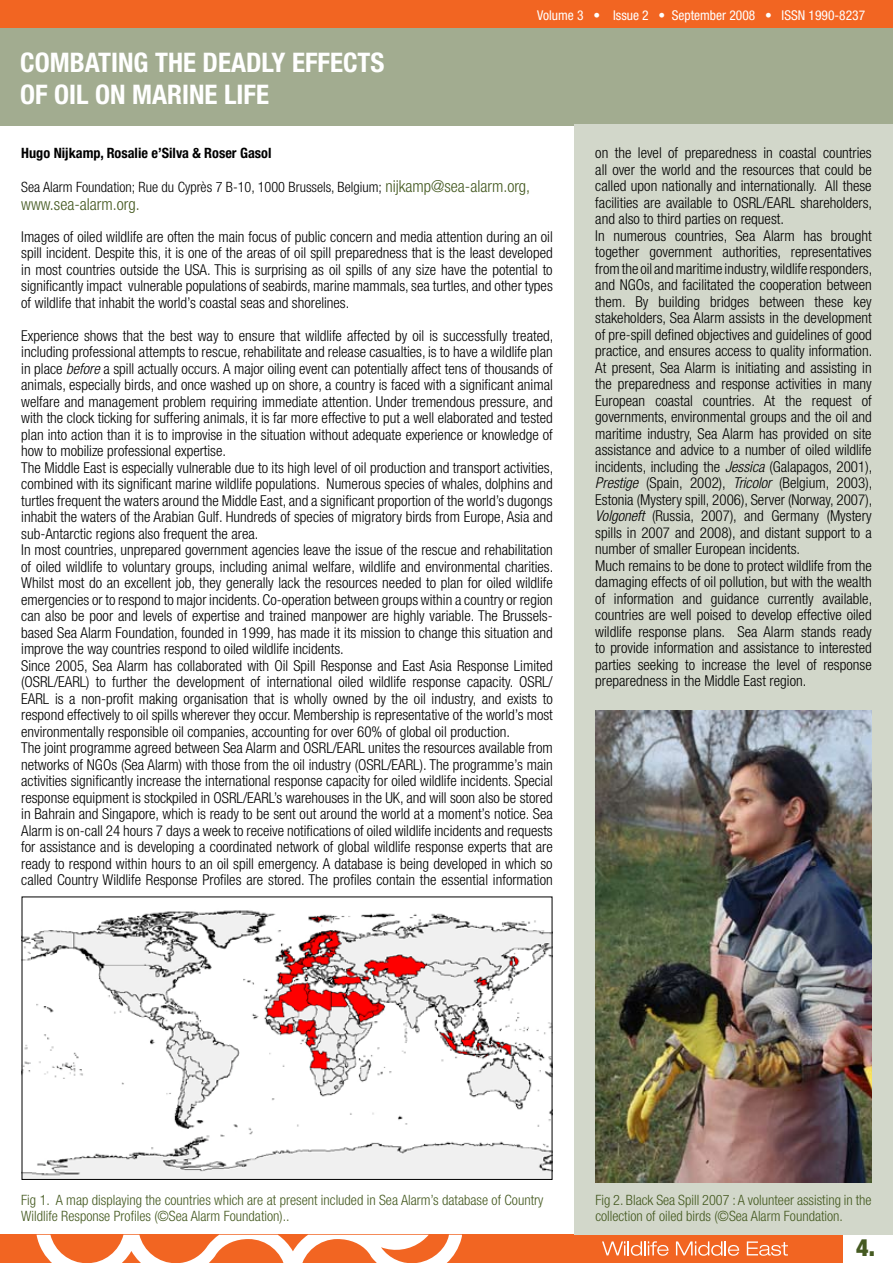
<style>
.page{position:relative;width:893px;height:1263px;background:#fff}
.page>*{position:absolute;margin:0;border:0;box-sizing:border-box;transform-origin:0 0}
.t1{font:700 condensed 27px/32.4px "Helvetica Neue";color:#fff}
.t2{font:900 condensed 24px "Helvetica Neue";color:#455a21}
.t3{font:300 condensed 16.5px "Helvetica Neue";color:#455a21}
.t4{font:300 condensed 15px/16.5px "Helvetica Neue";color:#000}
.t5{font:300 condensed 14.25px/15.8px "Helvetica Neue";color:#455a21}
.t6{font:300 condensed 14.25px "Helvetica Neue";color:#000}
.t7{font:700 condensed 14.25px "Helvetica Neue";color:#000}
.t8{font:condensed 13.5px "Helvetica Neue";color:#fff}
.s1{font-size:16.5px;color:#455a21}
.s2{font-style:italic}
</style>
<div class="page">
<div style="left:0;top:20px;width:893px;height:106px;background:#a2ac90"></div>
<div style="left:0;top:0;width:893px;height:28px;background:#f26522"></div>
<div style="left:0;top:1235px;width:842px;height:28px;background:#f26522"></div>
<svg style="left:37px;top:1235px;width:425px;height:28px"></svg>
<svg style="left:602px;top:1241px;width:66px;height:15px"></svg>
<svg style="left:676px;top:1241px;width:63px;height:15px"></svg>
<svg style="left:747px;top:1241px;width:41px;height:15px"></svg>
<div style="left:574px;top:125px;width:319px;height:1110px;background:#d2d7ca"></div>
<img style="left:595px;top:710px;width:277px;height:472px">
<img style="left:21px;top:896px;width:532px;height:284px">
<div style="left:22px;top:896px;width:530px;height:284px;border:1px solid #000"></div>
<h1 class="t1" style="left:20px;top:46px;width:366px">COMBATING THE DEADLY EFFECTS<br>OF OIL ON MARINE LIFE</h1>
<p class="t8" style="left:537px;top:7px;width:329px">Volume 3 • Issue 2 • September 2008 • ISSN 1990-8237</p>
<p class="t7" style="left:21px;top:144px;width:252px">Hugo Nijkamp, Rosalie e’Silva &amp; Roser Gasol</p>
<p class="t6" style="left:21px;top:178px;width:510px">Sea Alarm Foundation; Rue du Cyprès 7 B-10, 1000 Brussels, Belgium; <span class="s1">nijkamp@sea-alarm.org,</span></p>
<p class="t3" style="left:21px;top:194px;width:120px">www.sea-alarm.org.</p>
<p class="t4" style="left:21px;top:228px;width:533px;text-align:justify">Images of oiled wildlife are often the main focus of public concern and media attention during an oil spill incident. Despite this, it is one of the areas of oil spill preparedness that is the least developed in most countries outside the USA. This is surprising as oil spills of any size have the potential to significantly impact vulnerable populations of seabirds, marine mammals, sea turtles, and other types of wildlife that inhabit the world’s coastal seas and shorelines.</p>
<p class="t4" style="left:21px;top:327px;width:534px">Experience shows that the best way to ensure that wildlife affected by oil is successfully treated, including professional attempts to rescue, rehabilitate and release casualties, is to have a wildlife plan in place <span class="s2">before</span> a spill actually occurs. A major oiling event can potentially affect tens of thousands of animals, especially birds, and once washed up on shore, a country is faced with a significant animal welfare and management problem requiring immediate attention. Under tremendous pressure, and with the clock ticking for suffering animals, it is far more effective to put a well elaborated and tested plan into action than it is to improvise in the situation without adequate experience or knowledge of how to mobilize professional expertise.<br>The Middle East is especially vulnerable due to its high level of oil production and transport activities, combined with its significant marine wildlife populations. Numerous species of whales, dolphins and turtles frequent the waters around the Middle East, and a significant proportion of the world’s dugongs inhabit the waters of the Arabian Gulf. Hundreds of species of migratory birds from Europe, Asia and sub-Antarctic regions also frequent the area.<br>In most countries, unprepared government agencies leave the issue of the rescue and rehabilitation of oiled wildlife to voluntary groups, including animal welfare, wildlife and environmental charities.<br>Whilst most do an excellent job, they generally lack the resources needed to plan for oiled wildlife emergencies or to respond to major incidents. Co-operation between groups within a country or region can also be poor and levels of expertise and trained manpower are highly variable. The Brussels&shy;based Sea Alarm Foundation, founded in 1999, has made it its mission to change this situation and improve the way countries respond to oiled wildlife incidents.<br>Since 2005, Sea Alarm has collaborated with Oil Spill Response and East Asia Response Limited (OSRL/EARL) to further the development of international oiled wildlife response capacity. OSRL/ EARL is a non-profit making organisation that is wholly owned by the oil industry, and exists to respond effectively to oil spills wherever they occur. Membership is representative of the world’s most environmentally responsible oil companies, accounting for over 60% of global oil production.<br>The joint programme agreed between Sea Alarm and OSRL/EARL unites the resources available from networks of NGOs (Sea Alarm) with those from the oil industry (OSRL/EARL). The programme’s main activities significantly increase the international response capacity for oiled wildlife incidents. Special response equipment is stockpiled in OSRL/EARL’s warehouses in the UK, and will soon also be stored in Bahrain and Singapore, which is ready to be sent out around the world at a moment’s notice. Sea Alarm is on-call 24 hours 7 days a week to receive notifications of oiled wildlife incidents and requests for assistance and is developing a coordinated network of global wildlife response experts that are ready to respond within hours to an oil spill emergency. A database is being developed in which so called Country Wildlife Response Profiles are stored. The profiles contain the essential information</p>
<p class="t4" style="left:595px;top:145px;width:278px">on the level of preparedness in coastal countries all over the world and the resources that could be called upon nationally and internationally. All these facilities are available to OSRL/EARL shareholders, and also to third parties on request.<br>In numerous countries, Sea Alarm has brought together government authorities, representatives from the oil and maritime industry, wildlife responders, and NGOs, and facilitated the cooperation between them. By building bridges between these key stakeholders, Sea Alarm assists in the development of pre-spill defined objectives and guidelines of good practice, and ensures access to quality information.<br>At present, Sea Alarm is initiating and assisting in the preparedness and response activities in many European coastal countries. At the request of governments, environmental groups and the oil and maritime industry, Sea Alarm has provided on site assistance and advice to a number of oiled wildlife incidents, including the <span class="s2">Jessica</span> (Galapagos, 2001), <span class="s2">Prestige</span> (Spain, 2002), <span class="s2">Tricolor</span> (Belgium, 2003), Estonia (Mystery spill, 2006), Server (Norway, 2007), <span class="s2">Volgoneft</span> (Russia, 2007), and Germany (Mystery spills in 2007 and 2008), and distant support to a number of smaller European incidents.<br>Much remains to be done to protect wildlife from the damaging effects of oil pollution, but with the wealth of information and guidance currently available, countries are well poised to develop effective oiled wildlife response plans. Sea Alarm stands ready to provide information and assistance to interested parties seeking to increase the level of response preparedness in the Middle East region.</p>
<p class="t5" style="left:21px;top:1192px;width:524px">Fig 1. A map displaying the countries which are at present included in Sea Alarm’s database of Country<br>Wildlife Response Profiles (©Sea Alarm Foundation)..</p>
<p class="t5" style="left:595px;top:1192px;width:278px">Fig 2. Black Sea Spill 2007 : A volunteer assisting in the collection of oiled birds (©Sea Alarm Foundation.</p>
<h2 class="t2" style="left:856px;top:1233px;width:20px">4.</h2>
</div>
